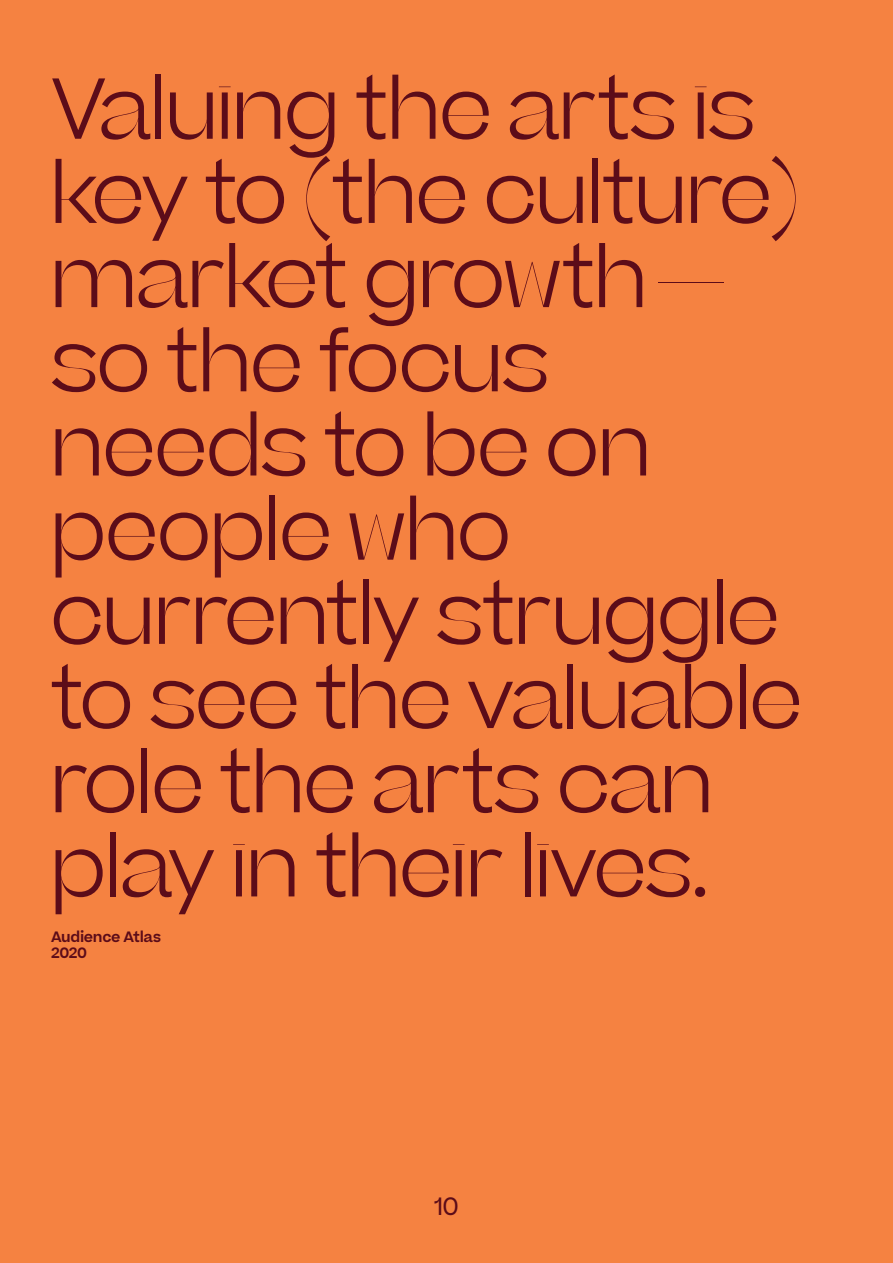
<style>
.page{position:relative;width:893px;height:1263px;background:#f58241}
.page>*{position:absolute;margin:0;border:0;box-sizing:border-box;transform-origin:0 0}
.t1{font:300 82.65px/84.2px "Beatrice Display";color:#5c0c19}
.t2{font:24px "Beatrice";color:#5c0c19}
.t3{font:600 14.4px/16.2px "Beatrice";letter-spacing:-.02em;color:#5c0c19}
</style>
<div class="page">
<p class="t1" style="left:51px;top:68px;width:752px">Valuing the arts is key to (the culture) market growth— so the focus needs to be on people who currently struggle to see the valuable role the arts can play in their lives.</p>
<p class="t3" style="left:51px;top:928px;width:112px">Audience Atlas<br>2020</p>
<p class="t2" style="left:434px;top:1191px;width:26px">10</p>
</div>
